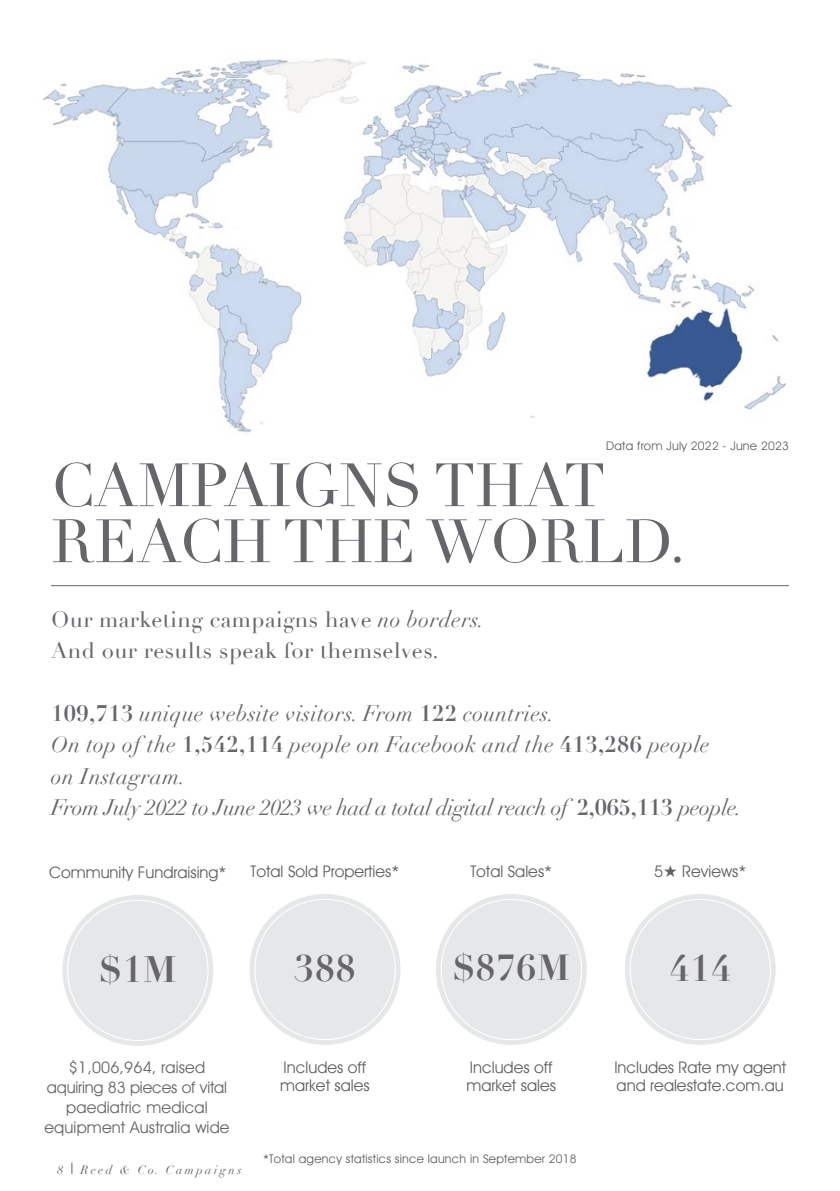
<style>
.page{position:relative;width:840px;height:1191px;background:#fff}
.page>*{position:absolute;margin:0;border:0;box-sizing:border-box;transform-origin:0 0}
.t1{font:60px/56px "Didot";color:#65656a}
.t2{font:700 36px "Didot";letter-spacing:.02em;color:#65656a}
.t3{font:700 35.4px "Didot";color:#65656a}
.t4{font:italic 22px/31.4px "Didot";letter-spacing:.02em;color:#65656a}
.t5{font:22px/31.4px "Didot";letter-spacing:.02em;color:#65656a}
.t6{font:16px/18px "Avant Garde IT Cby BT";color:#5f6063}
.t7{font:16px/20px "Avant Garde IT Cby BT";letter-spacing:.01em;color:#65656a;text-align:center}
.t8{font:12px "Avant Garde IT Cby BT";letter-spacing:.02em;color:#5f6063}
.t9{font:italic 12px "Didot";letter-spacing:.2em;color:#5f6063}
.s1{font-style:italic}
.s2{font-weight:700;font-style:normal}
</style>
<div class="page">
<svg style="left:71px;top:1162px;width:1px;height:12px"></svg>
<img style="left:43px;top:58px;width:743px;height:375px">
<hr style="left:51px;top:585px;width:737px;height:1px;background:#65656a">
<div style="left:249px;top:893px;width:152px;height:152px;background:#e6e7e8;border-radius:50%"></div>
<div style="left:435px;top:893px;width:152px;height:152px;background:#e6e7e8;border-radius:50%"></div>
<div style="left:624px;top:893px;width:151px;height:152px;background:#e6e7e8;border-radius:50%"></div>
<div style="left:62px;top:894px;width:152px;height:152px;background:#e6e7e8;border-radius:50%"></div>
<p class="t8" style="left:605px;top:438px;width:184px">Data from July 2022 - June 2023</p>
<h1 class="t1" style="left:51px;top:459px;width:635px">CAMPAIGNS THAT<br>REACH THE WORLD.</h1>
<p class="t5" style="left:51px;top:604px;width:434px">Our marketing campaigns have <span class="s1">no borders.<br></span>And our results speak for themselves.</p>
<p class="t4" style="left:51px;top:698px;width:691px"><span class="s2">109,713</span> unique website visitors. From <span class="s2">122</span> countries.<br>On top of the <span class="s2">1,542,114</span> people on Facebook and the <span class="s2">413,286</span> people<br>on Instagram.<br>From July 2022 to June 2023 we had a total digital reach of <span class="s2">2,065,113</span> people.</p>
<p class="t6" style="left:49px;top:863px;width:179px">Community Fundraising*</p>
<p class="t6" style="left:250px;top:862px;width:150px">Total Sold Properties*</p>
<p class="t6" style="left:470px;top:862px;width:83px">Total Sales*</p>
<p class="t6" style="left:653px;top:862px;width:94px">5★ Reviews*</p>
<h2 class="t2" style="left:99px;top:946px;width:79px">$1M</h2>
<h2 class="t2" style="left:294px;top:945px;width:63px">388</h2>
<h3 class="t3" style="left:452px;top:945px;width:118px">$876M</h3>
<h2 class="t2" style="left:669px;top:945px;width:63px">414</h2>
<p class="t7" style="left:44px;top:1057px;width:187px">$1,006,964, raised aquiring 83 pieces of vital paediatric medical equipment Australia wide</p>
<p class="t9" style="left:57px;top:1162px;width:7px">8</p>
<p class="t9" style="left:80px;top:1162px;width:162px">Reed &amp; Co. Campaigns</p>
<p class="t6" style="left:280px;top:1058px;width:91px">Includes off market sales</p>
<p class="t6" style="left:466px;top:1058px;width:91px">Includes off market sales</p>
<p class="t6" style="left:614px;top:1058px;width:173px">Includes Rate my agent and realestate.com.au</p>
<p class="t8" style="left:263px;top:1151px;width:315px">*Total agency statistics since launch in September 2018</p>
</div>
